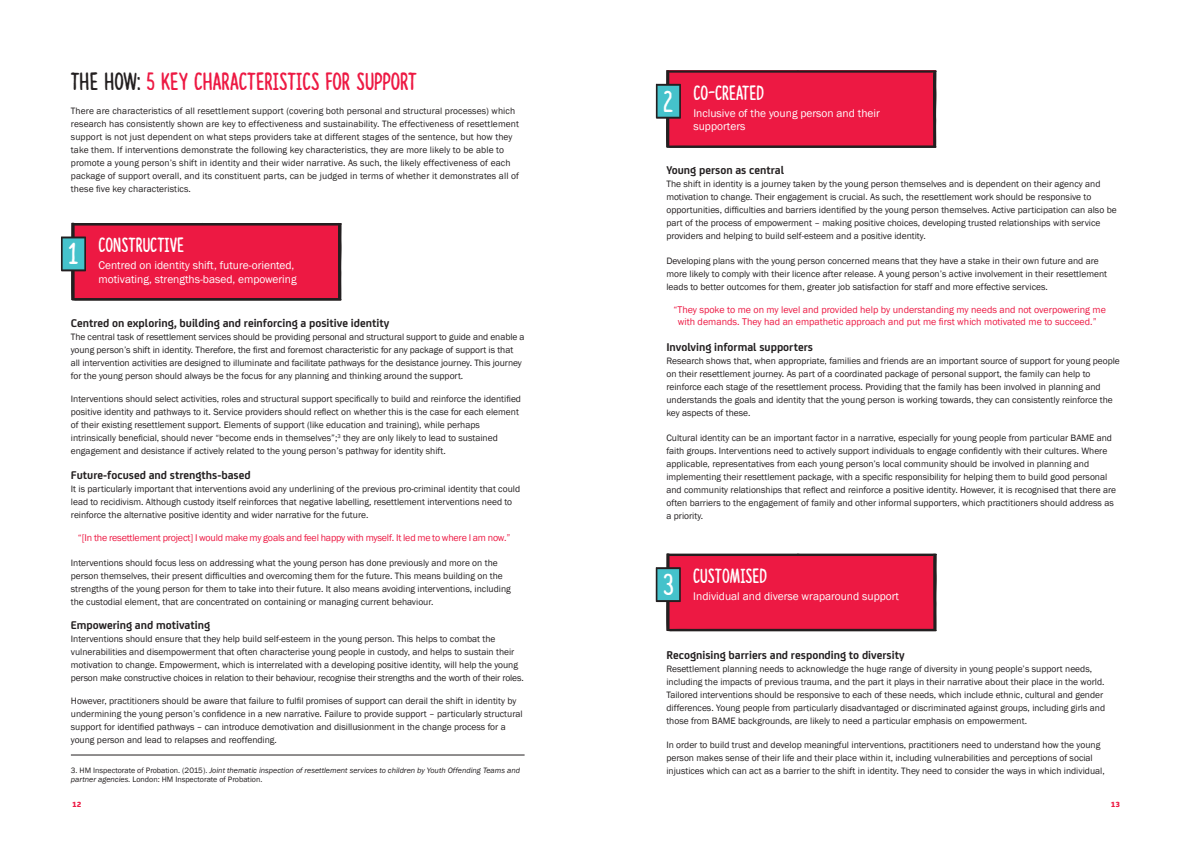
<style>
.page{position:relative;width:1191px;height:842px;background:#fff}
.page>*{position:absolute;margin:0;border:0;box-sizing:border-box;transform-origin:0 0}
.t1{font:30.2px "Lazingonasunnyafternoon";color:#fff}
.body_copy_franklin_g{font:25px "Lazingonasunnyafternoon";color:#ed1943}
.t2{font:20.7px "Lazingonasunnyafternoon";color:#fff}
.sub_sub_head{font:700 12px "FS Joey";color:#231f20}
.t3{font:11.4px/13.7px "Franklin Gothic";color:#fff}
.New_Quotes{font:10px/12px "Franklin Gothic";color:#ed1943;text-align:center}
.body_copy_franklin_g-2{font:9.5px/13px "Franklin Gothic";color:#231f20}
.Subhead_17pt{font:9.5px/13px "Franklin Gothic";letter-spacing:.01em;color:#231f20}
.t4{font:italic 8px/9px "Franklin Gothic";color:#231f20}
.t5{font:800 8px "FS Joey";color:#ed1943}
.s1{color:#231f20}
.s2{font-style:normal}
</style>
<div class="page">
<svg style="left:656px;top:70px;width:280px;height:78px;background:#d82348"></svg>
<svg style="left:656px;top:553px;width:281px;height:78px;background:#d72549"></svg>
<svg style="left:61px;top:223px;width:281px;height:77px;background:#d72348"></svg>
<hr style="left:71px;top:755px;width:453px;height:1px;background:#231f20">
<p class="body_copy_franklin_g" style="left:71px;top:66px;width:347px"><span class="s1">THE HOW:</span> 5 KEY CHARACTERISTICS FOR SUPPORT</p>
<p class="Subhead_17pt" style="left:71px;top:104px;width:449px">There are characteristics of all resettlement support (covering both personal and structural processes) which research has consistently shown are key to effectiveness and sustainability. The effectiveness of resettlement support is not just dependent on what steps providers take at different stages of the sentence, but how they take them. If interventions demonstrate the following key characteristics, they are more likely to be able to promote a young person’s shift in identity and their wider narrative. As such, the likely effectiveness of each package of support overall, and its constituent parts, can be judged in terms of whether it demonstrates all of these five key characteristics.</p>
<h1 class="t1" style="left:69px;top:236px;width:11px">1</h1>
<h3 class="t2" style="left:98px;top:233px;width:87px">CONSTRUCTIVE</h3>
<p class="t3" style="left:98px;top:259px;width:200px">Centred on identity shift, future-oriented, motivating, strengths-based, empowering</p>
<p class="sub_sub_head" style="left:71px;top:314px;width:320px">Centred on exploring, building and reinforcing a positive identity</p>
<p class="body_copy_franklin_g-2" style="left:71px;top:331px;width:455px">The central task of resettlement services should be providing personal and structural support to guide and enable a young person’s shift in identity. Therefore, the first and foremost characteristic for any package of support is that all intervention activities are designed to illuminate and facilitate pathways for the desistance journey. This journey for the young person should always be the focus for any planning and thinking around the support.</p>
<p class="body_copy_franklin_g-2" style="left:71px;top:392px;width:452px">Interventions should select activities, roles and structural support specifically to build and reinforce the identified positive identity and pathways to it. Service providers should reflect on whether this is the case for each element of their existing resettlement support. Elements of support (like education and training), while perhaps intrinsically beneficial, should never “become ends in themselves”;<sup>3</sup> they are only likely to lead to sustained engagement and desistance if actively related to the young person’s pathway for identity shift.</p>
<p class="sub_sub_head" style="left:71px;top:466px;width:181px">Future-focused and strengths-based</p>
<p class="body_copy_franklin_g-2" style="left:71px;top:482px;width:451px">It is particularly important that interventions avoid any underlining of the previous pro-criminal identity that could lead to recidivism. Although custody itself reinforces that negative labelling, resettlement interventions need to reinforce the alternative positive identity and wider narrative for the future.</p>
<p class="New_Quotes" style="left:78px;top:532px;width:434px">“[In the resettlement project] I would make my goals and feel happy with myself. It led me to where I am now.”</p>
<p class="body_copy_franklin_g-2" style="left:71px;top:556px;width:441px">Interventions should focus less on addressing what the young person has done previously and more on the person themselves, their present difficulties and overcoming them for the future. This means building on the strengths of the young person for them to take into their future. It also means avoiding interventions, including the custodial element, that are concentrated on containing or managing current behaviour.</p>
<p class="sub_sub_head" style="left:71px;top:616px;width:141px">Empowering and motivating</p>
<p class="body_copy_franklin_g-2" style="left:71px;top:633px;width:454px">Interventions should ensure that they help build self-esteem in the young person. This helps to combat the vulnerabilities and disempowerment that often characterise young people in custody, and helps to sustain their motivation to change. Empowerment, which is interrelated with a developing positive identity, will help the young person make constructive choices in relation to their behaviour, recognise their strengths and the worth of their roles.</p>
<p class="body_copy_franklin_g-2" style="left:71px;top:695px;width:453px">However, practitioners should be aware that failure to fulfil promises of support can derail the shift in identity by undermining the young person’s confidence in a new narrative. Failure to provide support – particularly structural support for identified pathways – can introduce demotivation and disillusionment in the change process for a young person and lead to relapses and reoffending.</p>
<p class="t4" style="left:71px;top:765px;width:450px"><span class="s2">3. HM Inspectorate of Probation. (2015).</span> Joint thematic inspection of resettlement services to children by Youth Offending Teams and partner agencies. <span class="s2">London: HM Inspectorate of Probation.</span></p>
<h1 class="t1" style="left:663px;top:84px;width:11px">2</h1>
<h3 class="t2" style="left:693px;top:80px;width:72px">CO-CREATED</h3>
<p class="t3" style="left:693px;top:106px;width:188px">Inclusive of the young person and their supporters</p>
<p class="sub_sub_head" style="left:666px;top:161px;width:119px">Young person as central</p>
<p class="body_copy_franklin_g-2" style="left:666px;top:178px;width:452px">The shift in identity is a journey taken by the young person themselves and is dependent on their agency and motivation to change. Their engagement is crucial. As such, the resettlement work should be responsive to opportunities, difficulties and barriers identified by the young person themselves. Active participation can also be part of the process of empowerment – making positive choices, developing trusted relationships with service providers and helping to build self-esteem and a positive identity.</p>
<p class="body_copy_franklin_g-2" style="left:666px;top:254px;width:442px">Developing plans with the young person concerned means that they have a stake in their own future and are more likely to comply with their licence after release. A young person’s active involvement in their resettlement leads to better outcomes for them, greater job satisfaction for staff and more effective services.</p>
<p class="New_Quotes" style="left:673px;top:304px;width:434px">“They spoke to me on my level and provided help by understanding my needs and not overpowering me with demands. They had an empathetic approach and put me first which motivated me to succeed.”</p>
<p class="sub_sub_head" style="left:666px;top:338px;width:148px">Involving informal supporters</p>
<p class="body_copy_franklin_g-2" style="left:666px;top:355px;width:455px">Research shows that, when appropriate, families and friends are an important source of support for young people on their resettlement journey. As part of a coordinated package of personal support, the family can help to reinforce each stage of the resettlement process. Providing that the family has been involved in planning and understands the goals and identity that the young person is working towards, they can consistently reinforce the key aspects of these.</p>
<p class="body_copy_franklin_g-2" style="left:666px;top:431px;width:451px">Cultural identity can be an important factor in a narrative, especially for young people from particular BAME and faith groups. Interventions need to actively support individuals to engage confidently with their cultures. Where applicable, representatives from each young person’s local community should be involved in planning and implementing their resettlement package, with a specific responsibility for helping them to build good personal and community relationships that reflect and reinforce a positive identity. However, it is recognised that there are often barriers to the engagement of family and other informal supporters, which practitioners should address as a priority.</p>
<h1 class="t1" style="left:663px;top:567px;width:12px">3</h1>
<h3 class="t2" style="left:693px;top:564px;width:75px">CUSTOMISED</h3>
<p class="t3" style="left:693px;top:590px;width:207px">Individual and diverse wraparound support</p>
<p class="sub_sub_head" style="left:666px;top:646px;width:240px">Recognising barriers and responding to diversity</p>
<p class="body_copy_franklin_g-2" style="left:666px;top:663px;width:440px">Resettlement planning needs to acknowledge the huge range of diversity in young people’s support needs, including the impacts of previous trauma, and the part it plays in their narrative about their place in the world.<br>Tailored interventions should be responsive to each of these needs, which include ethnic, cultural and gender differences. Young people from particularly disadvantaged or discriminated against groups, including girls and those from BAME backgrounds, are likely to need a particular emphasis on empowerment.</p>
<p class="body_copy_franklin_g-2" style="left:666px;top:739px;width:440px">In order to build trust and develop meaningful interventions, practitioners need to understand how the young person makes sense of their life and their place within it, including vulnerabilities and perceptions of social injustices which can act as a barrier to the shift in identity. They need to consider the ways in which individual,</p>
<p class="t5" style="left:72px;top:798px;width:11px">12</p>
<p class="t5" style="left:1110px;top:798px;width:11px">13</p>
</div>
